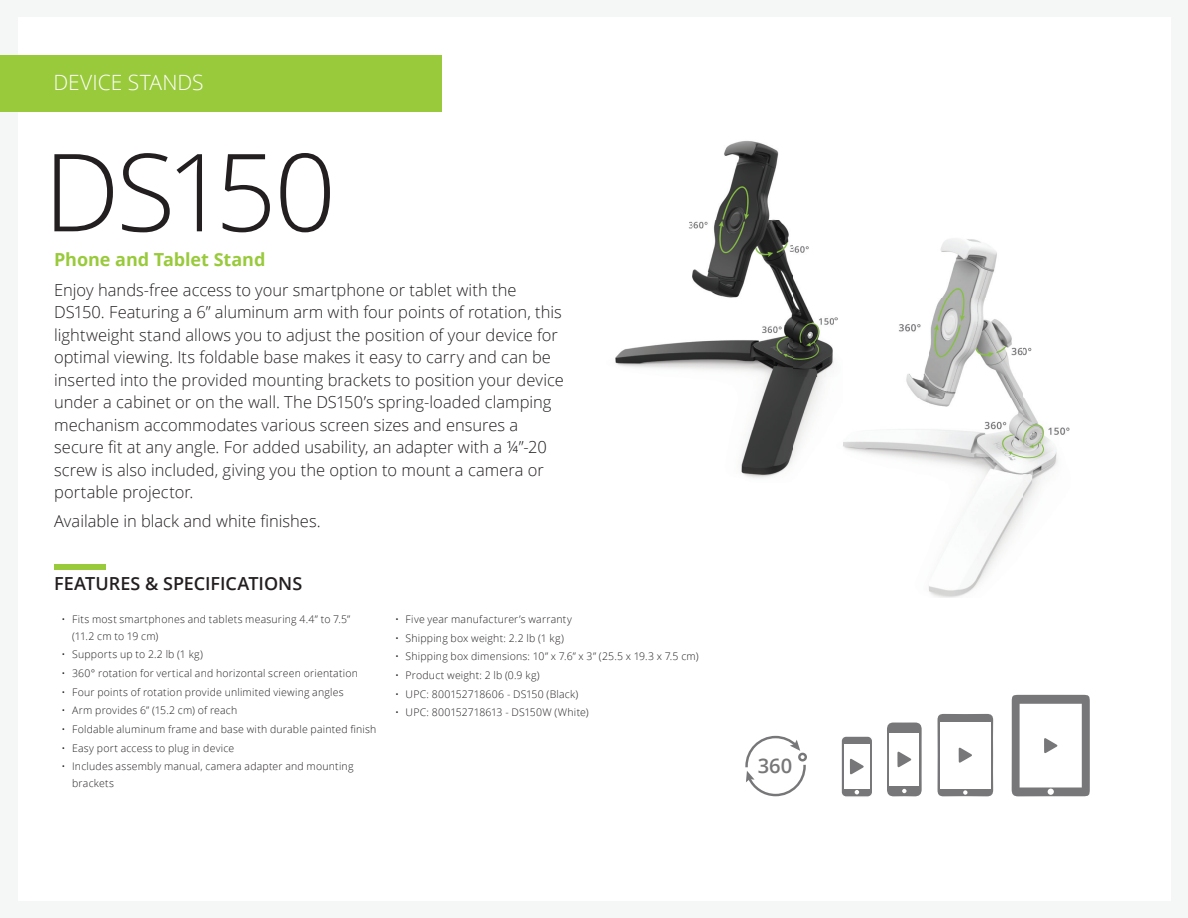
<style>
.page{position:relative;width:1188px;height:918px;background:#f5f7f7}
.page>*{position:absolute;margin:0;border:0;box-sizing:border-box;transform-origin:0 0}
.t1{font:300 108px "Open Sans";letter-spacing:-.06em;color:#231f20}
.t2{font:300 21px "Open Sans";letter-spacing:-.005em;color:#fff}
.t3{font:600 20.1px "Open Sans";color:#777779}
.t4{font:600 18px "Open Sans";color:#231f20}
.t5{font:700 18px "Open Sans";letter-spacing:-.005em;color:#99ca3b}
.t6{font:300 16.5px/22.5px "Open Sans";color:#231f20}
.t7{font:300 10.5px/16.5px "Open Sans";letter-spacing:.02em;color:#231f20}
</style>
<div class="page">
<div style="left:18px;top:17px;width:1152px;height:883px;background:#fff"></div>
<div style="left:54px;top:564px;width:52px;height:5px;background:#99ca3b"></div>
<div style="left:0;top:55px;width:442px;height:57px;background:#99ca3b"></div>
<svg style="left:745px;top:736px;width:62px;height:60px"></svg>
<svg style="left:841px;top:736px;width:31px;height:61px"></svg>
<svg style="left:1012px;top:695px;width:78px;height:101px"></svg>
<svg style="left:937px;top:714px;width:56px;height:82px"></svg>
<svg style="left:887px;top:722px;width:35px;height:75px"></svg>
<img style="left:898px;top:238px;width:134px;height:160px">
<img style="left:843px;top:398px;width:227px;height:200px">
<img style="left:615px;top:140px;width:177px;height:338px">
<img style="left:792px;top:245px;width:43px;height:133px">
<img style="left:792px;top:378px;width:32px;height:83px">
<h2 class="t2" style="left:53px;top:68px;width:152px">DEVICE STANDS</h2>
<h1 class="t1" style="left:44px;top:118px;width:294px">DS150</h1>
<h3 class="t5" style="left:54px;top:247px;width:213px">Phone and Tablet Stand</h3>
<p class="t6" style="left:54px;top:278px;width:511px">Enjoy hands-free access to your smartphone or tablet with the DS150. Featuring a 6” aluminum arm with four points of rotation, this lightweight stand allows you to adjust the position of your device for optimal viewing. Its foldable base makes it easy to carry and can be inserted into the provided mounting brackets to position your device under a cabinet or on the wall. The DS150’s spring-loaded clamping mechanism accommodates various screen sizes and ensures a secure fit at any angle. For added usability, an adapter with a ¼”-20 screw is also included, giving you the option to mount a camera or portable projector.</p>
<h3 class="t6" style="left:54px;top:510px;width:268px">Available in black and white finishes.</h3>
<h3 class="t4" style="left:54px;top:571px;width:250px">FEATURES &amp; SPECIFICATIONS</h3>
<p class="t7" style="left:72px;top:611px;width:280px;text-indent:-10px">• Fits most smartphones and tablets measuring 4.4” to 7.5” (11.2 cm to 19 cm)</p>
<p class="t7" style="left:62px;top:646px;width:143px">• Supports up to 2.2 lb (1 kg)</p>
<p class="t7" style="left:62px;top:665px;width:298px">• 360° rotation for vertical and horizontal screen orientation</p>
<p class="t7" style="left:62px;top:683px;width:284px">• Four points of rotation provide unlimited viewing angles</p>
<p class="t7" style="left:62px;top:702px;width:177px">• Arm provides 6” (15.2 cm) of reach</p>
<p class="t7" style="left:62px;top:721px;width:316px">• Foldable aluminum frame and base with durable painted finish</p>
<p class="t7" style="left:62px;top:739px;width:174px">• Easy port access to plug in device</p>
<p class="t7" style="left:72px;top:758px;width:283px;text-indent:-10px">• Includes assembly manual, camera adapter and mounting brackets</p>
<p class="t7" style="left:395px;top:611px;width:178px">• Five year manufacturer’s warranty</p>
<p class="t7" style="left:395px;top:629px;width:170px">• Shipping box weight: 2.2 lb (1 kg)</p>
<p class="t7" style="left:395px;top:648px;width:305px">• Shipping box dimensions: 10” x 7.6” x 3” (25.5 x 19.3 x 7.5 cm)</p>
<p class="t7" style="left:395px;top:667px;width:146px">• Product weight: 2 lb (0.9 kg)</p>
<p class="t7" style="left:395px;top:685px;width:185px">• UPC: 800152718606 - DS150 (Black)</p>
<p class="t7" style="left:395px;top:704px;width:195px">• UPC: 800152718613 - DS150W (White)</p>
<h3 class="t3" style="left:758px;top:752px;width:36px">360</h3>
</div>
